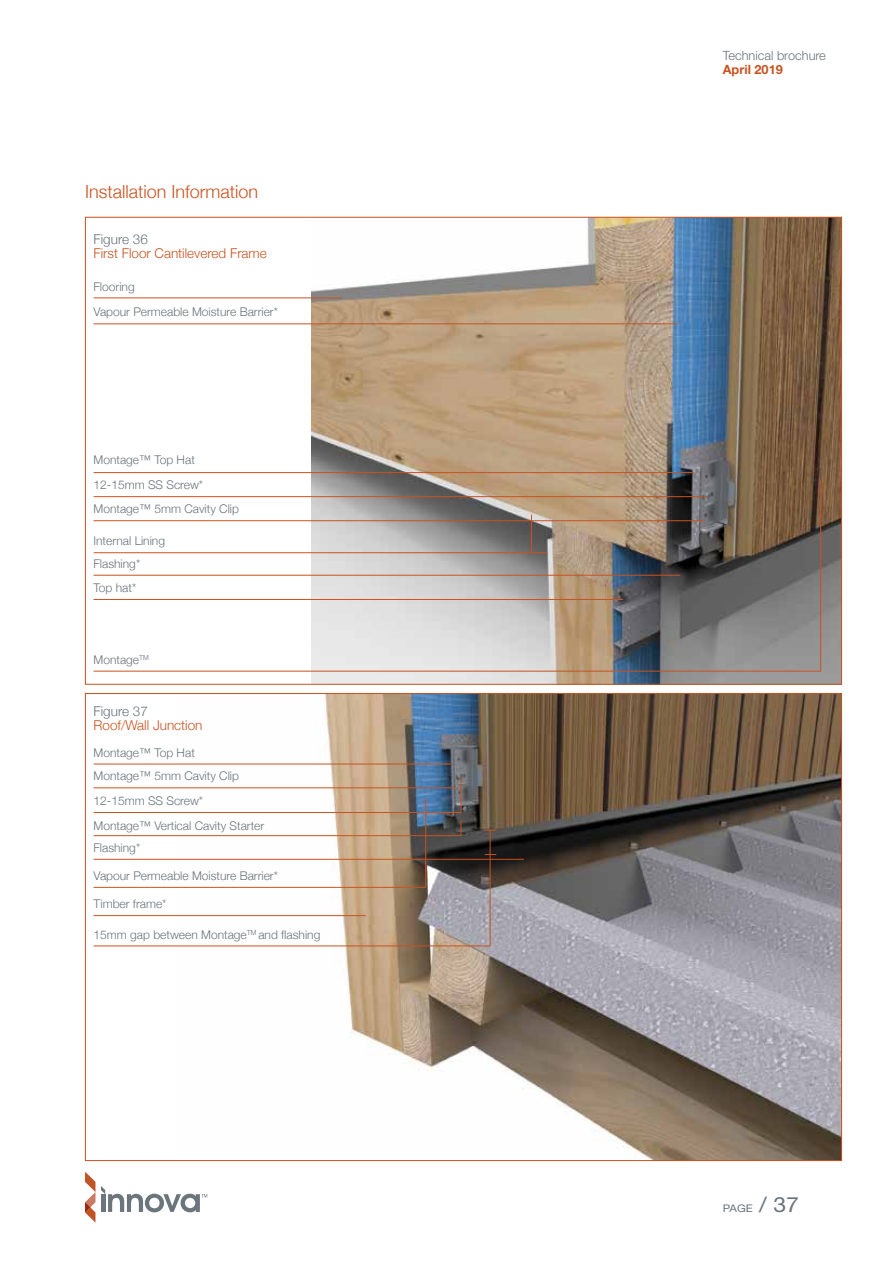
<style>
.page{position:relative;width:893px;height:1263px;background:#fff}
.page>*{position:absolute;margin:0;border:0;box-sizing:border-box;transform-origin:0 0}
.t1{font:300 18px "Helvetica Neue";color:#c8531f}
.t2{font:300 13.5px "Helvetica Neue";color:#c8531f}
.t3{font:300 13.5px "Helvetica Neue";color:#6a747b}
.t4{font:300 12.75px "Helvetica Neue LT Std";color:#6a747b}
.t5{font:700 12.75px "Helvetica Neue LT Std";color:#c8531f}
.t6{font:300 12px/24.3px "Helvetica Neue";color:#6a747b}
.t7{font:10.5px "Helvetica Neue LT Std";color:#6a747b;scale:1.1 1}
.s1{font-size:21px}
</style>
<div class="page">
<svg style="left:101px;top:1186px;width:106px;height:26px"></svg>
<svg style="left:85px;top:1172px;width:10px;height:50px"></svg>
<img style="left:311px;top:219px;width:529px;height:464px">
<hr style="left:94px;top:323px;width:584px;height:1px;background:#c8531f">
<hr style="left:94px;top:297px;width:248px;height:1px;background:#c8531f">
<hr style="left:94px;top:472px;width:600px;height:1px;background:#c8531f">
<svg style="left:93px;top:480px;width:728px;height:192px"></svg>
<hr style="left:531px;top:514px;width:1px;height:39px;background:#c8531f">
<img style="left:177px;top:695px;width:663px;height:464px">
<hr style="left:94px;top:764px;width:358px;height:1px;background:#c8531f">
<hr style="left:94px;top:859px;width:430px;height:1px;background:#c8531f">
<svg style="left:93px;top:777px;width:369px;height:52px"></svg>
<svg style="left:93px;top:829px;width:398px;height:118px"></svg>
<h1 class="t1" style="left:85px;top:177px;width:174px">Installation Information</h1>
<p class="t3" style="left:94px;top:229px;width:56px">Figure 36</p>
<p class="t2" style="left:94px;top:242px;width:175px">First Floor Cantilevered Frame</p>
<p class="t6" style="left:94px;top:273px;width:43px">Flooring</p>
<p class="t6" style="left:94px;top:299px;width:186px">Vapour Permeable Moisture Barrier*</p>
<p class="t6" style="left:94px;top:446px;width:103px">Montage™ Top Hat</p>
<p class="t6" style="left:94px;top:472px;width:147px">12-15mm SS Screw*<br>Montage™ 5mm Cavity Clip</p>
<p class="t6" style="left:94px;top:528px;width:73px">Internal Lining</p>
<p class="t6" style="left:94px;top:550px;width:48px">Flashing*<br>Top hat*</p>
<p class="t6" style="left:94px;top:646px;width:57px">Montage<sup>TM</sup></p>
<p class="t3" style="left:94px;top:700px;width:56px">Figure 37</p>
<p class="t2" style="left:94px;top:714px;width:111px">Roof/Wall Junction</p>
<p class="t6" style="left:94px;top:739px;width:103px">Montage™ Top Hat</p>
<p class="t6" style="left:94px;top:763px;width:147px">Montage™ 5mm Cavity Clip<br>12-15mm SS Screw*</p>
<p class="t6" style="left:94px;top:814px;width:172px;line-height:22px">Montage™ Vertical Cavity Starter<br>Flashing*</p>
<p class="t6" style="left:94px;top:863px;width:186px">Vapour Permeable Moisture Barrier*</p>
<p class="t6" style="left:94px;top:891px;width:74px">Timber frame*</p>
<p class="t6" style="left:94px;top:921px;width:228px">15mm gap between Montage<sup>TM</sup> and flashing</p>
<p class="t4" style="left:723px;top:48px;width:105px">Technical brochure</p>
<p class="t5" style="left:723px;top:61px;width:61px">April 2019</p>
<p class="t7" style="left:723px;top:1202px;width:71px">PAGE <span class="s1">/ 37</span></p>
</div>
